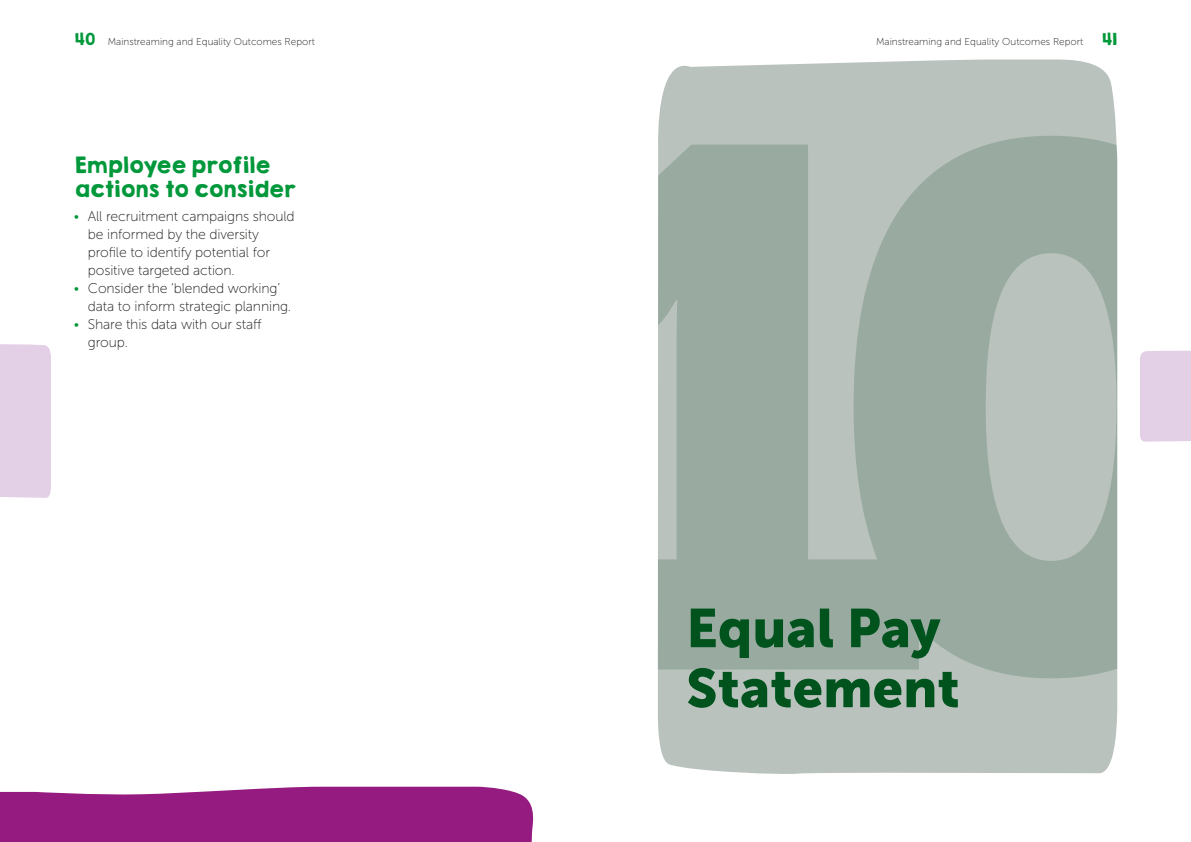
<style>
.page{position:relative;width:1191px;height:842px;background:#fff}
.page>*{position:absolute;margin:0;border:0;box-sizing:border-box;transform-origin:0 0}
.t1{font:54px/60px "Museo Sans 900";color:#00531d}
.t2{font:20px/24px "KGHAPPY Solid";letter-spacing:-.05em;color:#00983a}
.t3{font:14px/18px "Museo Sans 100";letter-spacing:-.01em;color:#1d1d1b}
.t4{font:10px "Museo Sans 100";color:#1d1d1b}
.s1{font-family:"KGHAPPY Solid";font-size:15px;color:#00983a}
.s2{color:#00983a}
</style>
<div class="page">
<div style="left:0;top:344px;width:51px;height:154px;background:#e3cfe6"></div>
<div style="left:1140px;top:350px;width:51px;height:92px;background:#e3cfe6"></div>
<div style="left:658px;top:59px;width:459px;height:715px;background:#bac2be"></div>
<svg style="left:657px;top:136px;width:460px;height:542px;fill:#99aaa0"></svg>
<div style="left:0;top:787px;width:534px;height:55px;background:#951b81"></div>
<p class="t4" style="left:74px;top:37px;width:243px"><span class="s1">40</span> Mainstreaming and Equality Outcomes Report</p>
<p class="t4" style="left:876px;top:37px;width:243px">Mainstreaming and Equality Outcomes Report <span class="s1">41</span></p>
<h2 class="t2" style="left:74px;top:153px;width:224px">Employee profile actions to consider</h2>
<p class="t3" style="left:88px;top:207px;width:208px;text-indent:-14px"><span class="s2">•</span> All recruitment campaigns should be informed by the diversity profile to identify potential for positive targeted action.</p>
<p class="t3" style="left:88px;top:279px;width:205px;text-indent:-14px"><span class="s2">•</span> Consider the ‘blended working’ data to inform strategic planning.</p>
<p class="t3" style="left:88px;top:315px;width:175px;text-indent:-14px"><span class="s2">•</span> Share this data with our staff group.</p>
<h1 class="t1" style="left:686px;top:598px;width:275px">Equal Pay<br>Statement</h1>
</div>
